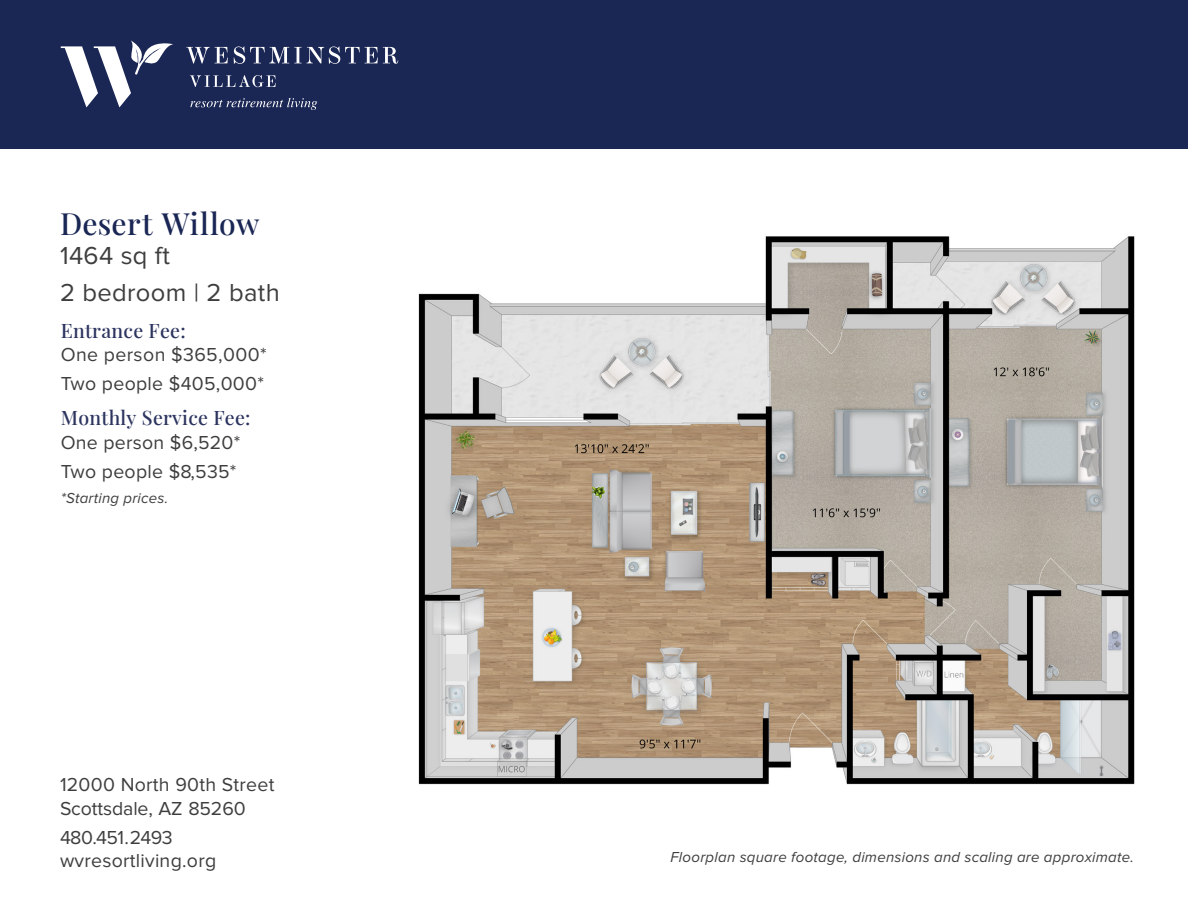
<style>
.page{position:relative;width:1188px;height:918px;background:#fff}
.page>*{position:absolute;margin:0;border:0;box-sizing:border-box;transform-origin:0 0}
.t1{font:500 30px "Playfair Display";letter-spacing:.01em;color:#1a2654}
.t2{font:25.5px/36.3px "Proxima Nova";letter-spacing:.015em;color:#3e3e3f}
.t3{font:19.5px/23.4px "Proxima Nova";letter-spacing:.015em;color:#3e3e3f}
.t4{font:italic 15px "Proxima Nova";letter-spacing:.015em;color:#3e3e3f}
.s1{font-family:"Playfair Display";font-weight:500;color:#2c345f}
</style>
<div class="page">
<img style="left:418px;top:236px;width:717px;height:549px">
<div style="left:0;top:0;width:1188px;height:148px;background:#1a2654"></div>
<svg style="left:61px;top:40px;width:112px;height:67px"></svg>
<svg style="left:186px;top:47px;width:42px;height:17px"></svg>
<svg style="left:234px;top:46px;width:164px;height:18px"></svg>
<svg style="left:190px;top:75px;width:86px;height:12px"></svg>
<svg style="left:190px;top:98px;width:127px;height:12px"></svg>
<p class="t1" style="left:60px;top:200px;width:201px">Desert Willow</p>
<p class="t2" style="left:60px;top:239px;width:221px">1464 sq ft<br>2 bedroom | 2 bath</p>
<p class="t3" style="left:61px;top:321px;width:207px"><span class="s1">Entrance Fee:<br></span>One person $365,000*</p>
<p class="t3" style="left:61px;top:367px;width:205px;line-height:34.8px">Two people $405,000*<br><span class="s1">Monthly Service Fee:</span></p>
<p class="t3" style="left:61px;top:428px;width:181px;line-height:29.1px">One person $6,520*<br>Two people $8,535*</p>
<p class="t4" style="left:61px;top:491px;width:109px">*Starting prices.</p>
<p class="t3" style="left:60px;top:774px;width:216px">12000 North 90th Street<br>Scottsdale, AZ 85260</p>
<p class="t3" style="left:60px;top:826px;width:158px">480.451.2493 wvresortliving.org</p>
<p class="t4" style="left:670px;top:850px;width:465px">Floorplan square footage, dimensions and scaling are approximate.</p>
</div>
